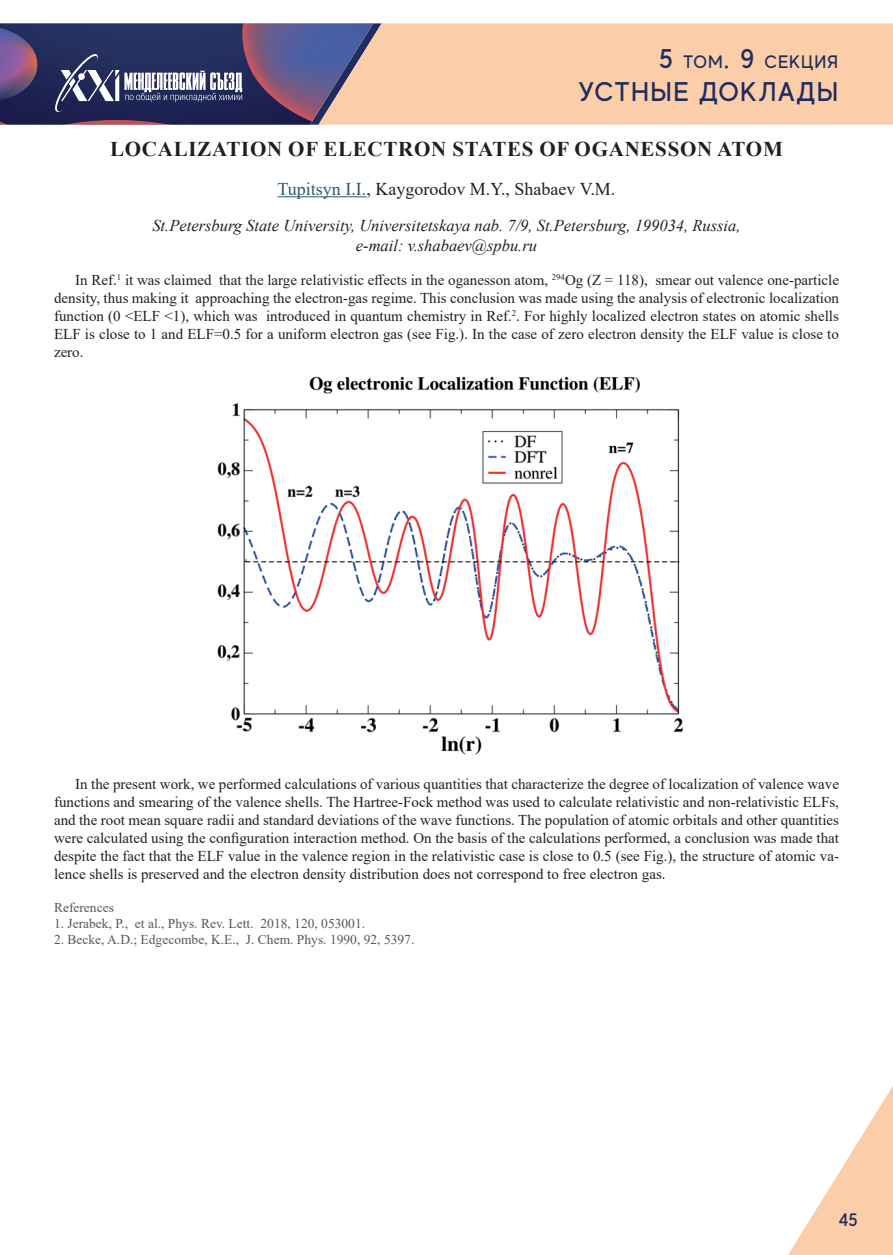
<style>
.page{position:relative;width:893px;height:1255px;background:#fff}
.page>*{position:absolute;margin:0;border:0;box-sizing:border-box;transform-origin:0 0}
.t1{font:500 27px "MADE Evolve Sans";letter-spacing:.05em;color:#1f2c5d}
.t2{font:700 21px "Times New Roman";letter-spacing:.035em;color:#231f20}
.t3{font:18px "Times New Roman";color:#231f20}
.t4{font:500 18px "MADE Evolve Sans";letter-spacing:.05em;color:#1f2c5d}
.t5{font:italic 16.5px/19.8px "Times New Roman";color:#231f20;text-align:center}
.t6{font:15px/18px "Times New Roman";color:#231f20;text-align:justify}
.t7{font:13.5px "Times New Roman";color:#57585a}
.s1{font-size:27px}
.s2{color:#2e576f}
</style>
<div class="page">
<div style="left:382px;top:23px;width:511px;height:102px;background:#fccda9"></div>
<svg style="left:788px;top:1086px;width:105px;height:168px"></svg>
<svg style="left:0;top:23px;width:382px;height:102px;background:#575378"></svg>
<hr style="left:278px;top:196px;width:88px;height:1px;background:#2e576f">
<img style="left:217px;top:376px;width:467px;height:379px">
<p class="t4" style="left:659px;top:51px;width:181px"><span class="s1">5</span> ТОМ<span class="s1">. 9</span> СЕКЦИЯ</p>
<h1 class="t1" style="left:578px;top:74px;width:261px">УСТНЫЕ ДОКЛАДЫ</h1>
<h2 class="t2" style="left:110px;top:134px;width:674px">LOCALIZATION OF ELECTRON STATES OF OGANESSON ATOM</h2>
<p class="t3" style="left:278px;top:176px;width:339px"><span class="s2">Tupitsyn I.I.</span>, Kaygorodov M.Y., Shabaev V.M.</p>
<p class="t5" style="left:152px;top:215px;width:590px">St.Petersburg State University, Universitetskaya nab. 7/9, St.Petersburg, 199034, Russia, e-mail: v.shabaev@spbu.ru</p>
<p class="t6" style="left:54px;top:270px;width:786px;text-indent:21px">In Ref.<sup>1</sup> it was claimed that the large relativistic effects in the oganesson atom, <sup>294</sup>Og (Z = 118), smear out valence one-particle density, thus making it approaching the electron-gas regime. This conclusion was made using the analysis of electronic localization function (0 &lt;ELF &lt;1), which was introduced in quantum chemistry in Ref.<sup>2</sup>. For highly localized electron states on atomic shells ELF is close to 1 and ELF=0.5 for a uniform electron gas (see Fig.). In the case of zero electron density the ELF value is close to zero.</p>
<p class="t6" style="left:54px;top:774px;width:786px;text-indent:21px">In the present work, we performed calculations of various quantities that characterize the degree of localization of valence wave functions and smearing of the valence shells. The Hartree-Fock method was used to calculate relativistic and non-relativistic ELFs, and the root mean square radii and standard deviations of the wave functions. The population of atomic orbitals and other quantities were calculated using the configuration interaction method. On the basis of the calculations performed, a conclusion was made that despite the fact that the ELF value in the valence region in the relativistic case is close to 0.5 (see Fig.), the structure of atomic va&shy;lence shells is preserved and the electron density distribution does not correspond to free electron gas.</p>
<p class="t7" style="left:54px;top:897px;width:61px">References</p>
<p class="t7" style="left:54px;top:913px;width:313px">1. Jerabek, P., et al., Phys. Rev. Lett. 2018, 120, 053001.</p>
<p class="t7" style="left:54px;top:929px;width:362px">2. Becke, A.D.; Edgecombe, K.E., J. Chem. Phys. 1990, 92, 5397.</p>
<p class="t4" style="left:839px;top:1208px;width:20px">45</p>
</div>
